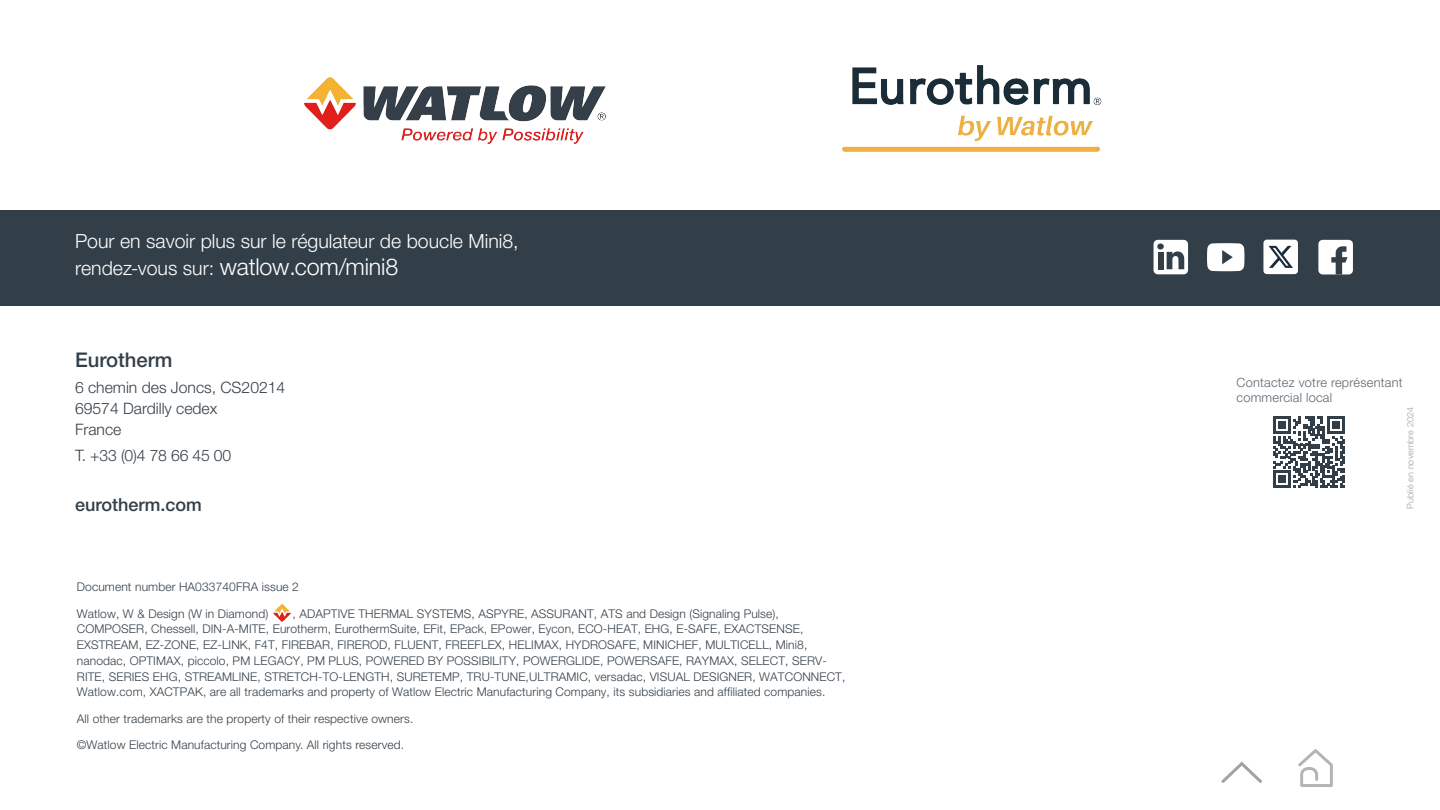
<style>
.page{position:relative;width:1440px;height:810px;background:#fff}
.page>*{position:absolute;margin:0;border:0;box-sizing:border-box;transform-origin:0 0}
.t1{font:300 23.25px "Helvetica Neue LT Std";letter-spacing:-.005em;color:#fff}
.t2{font:500 20.25px "Helvetica Neue LT Std";color:#333f48}
.t3{font:300 19.5px "Helvetica Neue LT Std";color:#fff}
.t4{font:500 18px "Helvetica Neue LT Std";color:#333f48}
.t5{font:300 15.75px/21px "Helvetica Neue LT Std";color:#333f48}
.t6{font:300 12.75px/15.3px "Helvetica Neue LT Std";letter-spacing:.02em;color:#5c656d}
.t7{font:300 12px/15.8px "Helvetica Neue LT Std";letter-spacing:.01em;color:#333f48}
.t8{font:300 9px "Helvetica Neue LT Std";letter-spacing:.01em;color:#a1a2a7}
.s1{font-size:19.5px}
</style>
<div class="page">
<div style="left:0;top:210px;width:1440px;height:96px;background:#333f48"></div>
<svg style="left:1273px;top:416px;width:72px;height:72px"></svg>
<svg style="left:1221px;top:761px;width:41px;height:22px"></svg>
<svg style="left:1298px;top:749px;width:35px;height:38px"></svg>
<div style="left:1318px;top:240px;width:35px;height:34px;background:#fff;border-radius:4px"></div>
<svg style="left:1331px;top:246px;width:17px;height:28px"></svg>
<div style="left:1154px;top:240px;width:34px;height:34px;background:#fff;border-radius:4px"></div>
<svg style="left:1157px;top:243px;width:27px;height:26px"></svg>
<svg style="left:1207px;top:243px;width:37px;height:28px"></svg>
<div style="left:1263px;top:240px;width:35px;height:34px;background:#fff;border-radius:4px"></div>
<svg style="left:1268px;top:246px;width:25px;height:22px"></svg>
<img style="left:843px;top:65px;width:259px;height:87px">
<img style="left:304px;top:78px;width:301px;height:66px">
<img style="left:273px;top:605px;width:18px;height:16px">
<h3 class="t3" style="left:75px;top:230px;width:445px">Pour en savoir plus sur le régulateur de boucle Mini8,</h3>
<h1 class="t1" style="left:75px;top:252px;width:325px"><span class="s1">rendez-vous sur:</span> watlow.com/mini8</h1>
<h2 class="t2" style="left:75px;top:348px;width:99px">Eurotherm</h2>
<h3 class="t5" style="left:75px;top:377px;width:212px">6 chemin des Joncs, CS20214<br>69574 Dardilly cedex<br>France</h3>
<h3 class="t5" style="left:75px;top:445px;width:158px">T. +33 (0)4 78 66 45 00</h3>
<h3 class="t4" style="left:75px;top:494px;width:128px">eurotherm.com</h3>
<p class="t7" style="left:77px;top:578px;width:224px">Document number HA033740FRA issue 2</p>
<p class="t7" style="left:77px;top:605px;width:193px">Watlow, W &amp; Design (W in Diamond)</p>
<p class="t7" style="left:77px;top:605px;width:770px;text-indent:216px">, ADAPTIVE THERMAL SYSTEMS, ASPYRE, ASSURANT, ATS and Design (Signaling Pulse), COMPOSER, Chessell, DIN-A-MITE, Eurotherm, EurothermSuite, EFit, EPack, EPower, Eycon, ECO-HEAT, EHG, E-SAFE, EXACTSENSE, EXSTREAM, EZ-ZONE, EZ-LINK, F4T, FIREBAR, FIREROD, FLUENT, FREEFLEX, HELIMAX, HYDROSAFE, MINICHEF, MULTICELL, Mini8, nanodac, OPTIMAX, piccolo, PM LEGACY, PM PLUS, POWERED BY POSSIBILITY, POWERGLIDE, POWERSAFE, RAYMAX, SELECT, SERV-RITE, SERIES EHG, STREAMLINE, STRETCH-TO-LENGTH, SURETEMP, TRU-TUNE,ULTRAMIC, versadac, VISUAL DESIGNER, WATCONNECT, Watlow.com, XACTPAK, are all trademarks and property of Watlow Electric Manufacturing Company, its subsidiaries and affiliated companies.</p>
<p class="t7" style="left:77px;top:710px;width:338px">All other trademarks are the property of their respective owners.</p>
<p class="t7" style="left:77px;top:737px;width:329px">©Watlow Electric Manufacturing Company. All rights reserved.</p>
<p class="t6" style="left:1236px;top:374px;width:168px">Contactez votre représentant commercial local</p>
<p class="t8" style="left:1405px;top:509px;width:103px;rotate:-90deg">Publié en novembre 2024</p>
</div>
